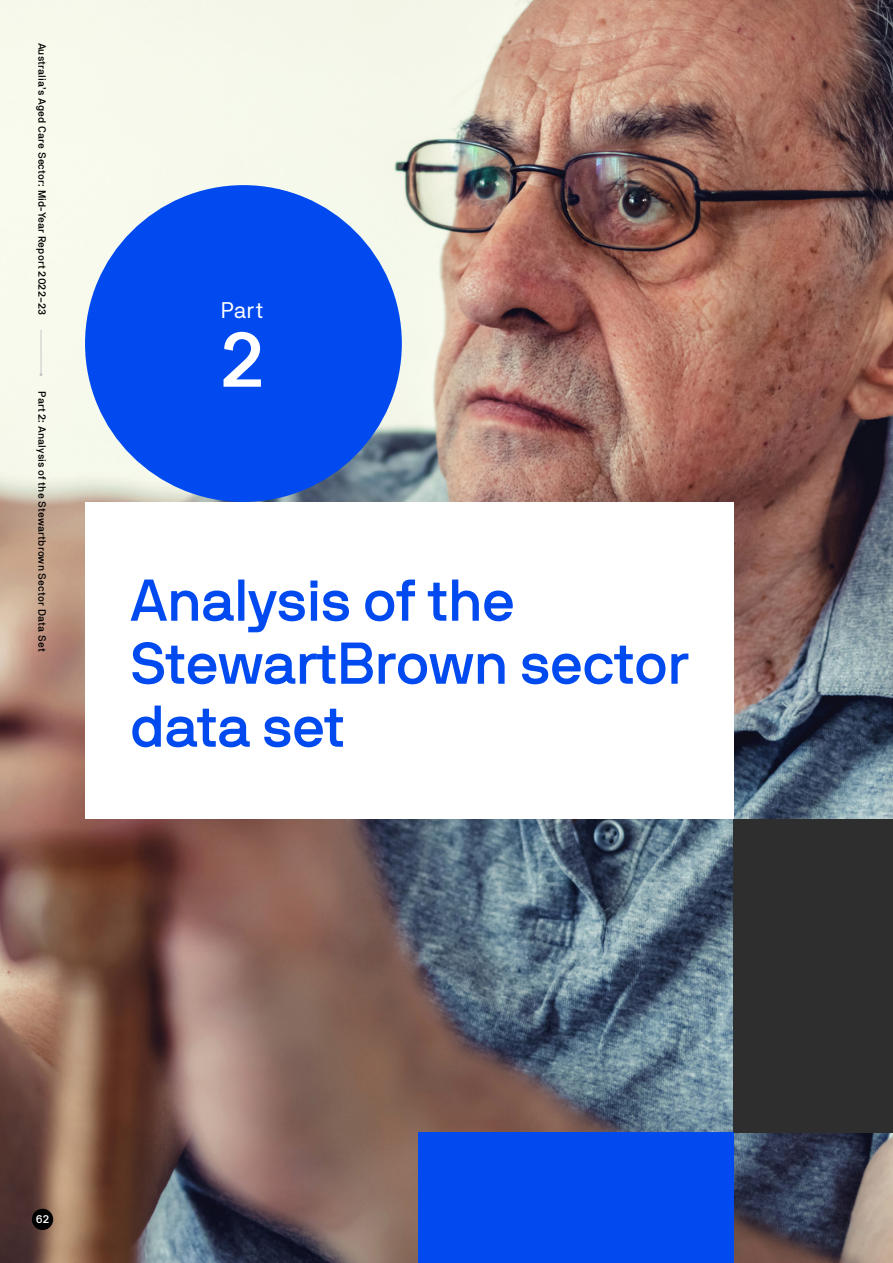
<style>
.page{position:relative;width:893px;height:1263px;background:#fff}
.page>*{position:absolute;margin:0;border:0;box-sizing:border-box;transform-origin:0 0}
.t1{font:500 78px "NB Akademie";color:#fff}
.Heading_1{font:500 58.5px/63px "NB International Pro";color:#004af0}
.t2{font:22.5px "NB Akademie";color:#fff}
.t3{font:500 11.25px "NB Akademie";color:#fff}
.t4{font:500 10.5px "NB Akademie";letter-spacing:.01em;color:#000}
</style>
<div class="page">
<img style="left:0;top:0;width:893px;height:1262px">
<div style="left:85px;top:502px;width:648px;height:317px;background:#fff"></div>
<div style="left:85px;top:185px;width:317px;height:317px;background:#004af0;border-radius:50%"></div>
<div style="left:733px;top:819px;width:160px;height:313px;background:#2e2e2e"></div>
<div style="left:418px;top:1132px;width:315px;height:131px;background:#004af0"></div>
<div style="left:32px;top:1209px;width:21px;height:21px;background:#000;border-radius:50%"></div>
<hr style="left:41px;top:330px;width:1px;height:45px;background:#c6c6c6">
<p class="t4" style="left:49px;top:43px;width:274px;rotate:90deg">Australia’s Aged Care Sector: Mid-Year Report 2022–23</p>
<p class="t4" style="left:49px;top:391px;width:262px;rotate:90deg">Part 2: Analysis of the Stewartbrown Sector Data Set</p>
<p class="t2" style="left:221px;top:297px;width:44px">Part</p>
<p class="t1" style="left:220px;top:313px;width:46px">2</p>
<p class="Heading_1" style="left:130px;top:568px;width:560px">Analysis of the<br>StewartBrown sector data set</p>
<p class="t3" style="left:36px;top:1212px;width:15px">62</p>
</div>
